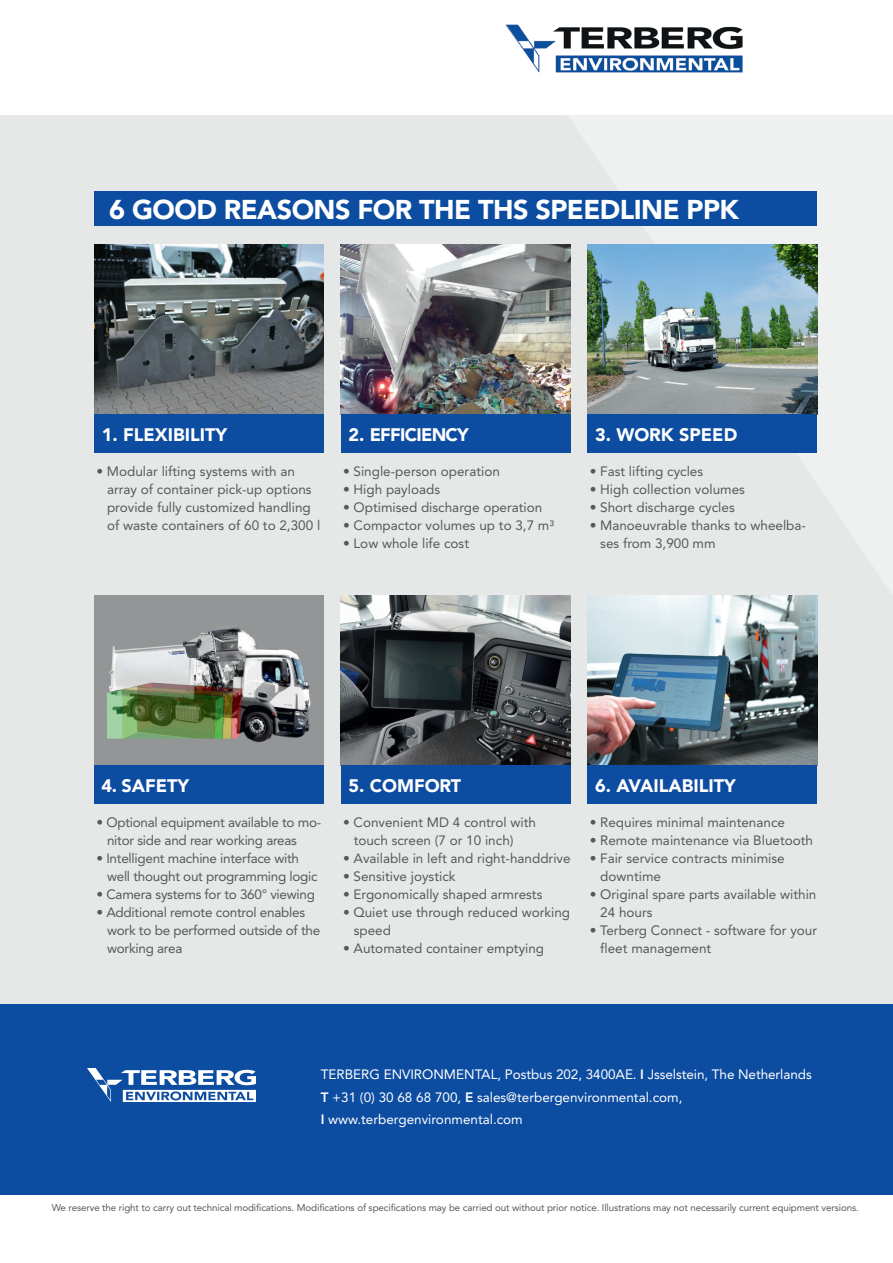
<style>
.page{position:relative;width:893px;height:1263px;background:#fff}
.page>*{position:absolute;margin:0;border:0;box-sizing:border-box;transform-origin:0 0}
.t1{font:900 27px "Avenir LT Pro";letter-spacing:-.02em;color:#fff}
.t2{font:900 18px "Avenir LT Pro";color:#fff}
.t3{font:900 18px "Avenir LT Pro";letter-spacing:-.04em;color:#fff}
.t4{font:13.5px/18px "Avenir LT Pro";color:#57585a}
.t5{font:13.5px/18px "Avenir LT Pro";letter-spacing:-.02em;color:#57585a}
.t6{font:13.5px/22.5px "Avenir LT Pro";color:#fff}
.t7{font:9.75px "Avenir LT Pro";letter-spacing:-.01em;color:#57585a}
.s1{font-weight:800}
</style>
<div class="page">
<div style="left:0;top:1003px;width:893px;height:192px;background:#0d4da1"></div>
<div style="left:0;top:115px;width:893px;height:888px;background:#e5e8e7"></div>
<svg style="left:505px;top:24px;width:238px;height:49px"></svg>
<svg style="left:567px;top:225px;width:251px;height:371px"></svg>
<img style="left:94px;top:244px;width:230px;height:171px">
<img style="left:341px;top:244px;width:230px;height:171px">
<img style="left:588px;top:244px;width:229px;height:171px">
<img style="left:94px;top:595px;width:230px;height:170px">
<img style="left:341px;top:595px;width:230px;height:170px">
<img style="left:588px;top:595px;width:229px;height:170px">
<div style="left:94px;top:415px;width:230px;height:38px;background:#0d4da1"></div>
<div style="left:341px;top:415px;width:230px;height:38px;background:#0d4da1"></div>
<div style="left:588px;top:415px;width:229px;height:38px;background:#0d4da1"></div>
<div style="left:94px;top:765px;width:230px;height:39px;background:#0d4da1"></div>
<div style="left:341px;top:765px;width:230px;height:39px;background:#0d4da1"></div>
<div style="left:588px;top:765px;width:229px;height:39px;background:#0d4da1"></div>
<div style="left:94px;top:191px;width:723px;height:34px;background:#0d4da1"></div>
<img style="left:88px;top:1068px;width:167px;height:34px">
<img style="left:506px;top:25px;width:237px;height:47px">
<h1 class="t1" style="left:109px;top:193px;width:631px">6 GOOD REASONS FOR THE THS SPEEDLINE PPK</h1>
<h2 class="t2" style="left:102px;top:424px;width:127px">1. FLEXIBILITY</h2>
<p class="t4" style="left:107px;top:462px;width:215px;text-indent:-11px">• Modular lifting systems with an array of container pick-up options provide fully customized handling of waste containers of 60 to 2,300 l</p>
<h2 class="t3" style="left:348px;top:424px;width:122px">2. EFFICIENCY</h2>
<p class="t4" style="left:343px;top:462px;width:158px">• Single-person operation</p>
<p class="t4" style="left:343px;top:480px;width:99px">• High payloads</p>
<p class="t4" style="left:343px;top:498px;width:201px">• Optimised discharge operation</p>
<p class="t4" style="left:343px;top:516px;width:213px">• Compactor volumes up to 3,7 m³</p>
<p class="t4" style="left:343px;top:534px;width:128px">• Low whole life cost</p>
<h2 class="t2" style="left:595px;top:424px;width:144px">3. WORK SPEED</h2>
<p class="t4" style="left:590px;top:462px;width:115px">• Fast lifting cycles</p>
<p class="t4" style="left:590px;top:480px;width:157px">• High collection volumes</p>
<p class="t4" style="left:590px;top:498px;width:147px">• Short discharge cycles</p>
<p class="t4" style="left:600px;top:516px;width:207px;text-indent:-11px">• Manoeuvrable thanks to wheelba&shy;ses from 3,900 mm</p>
<h2 class="t2" style="left:101px;top:775px;width:89px">4. SAFETY</h2>
<p class="t5" style="left:107px;top:813px;width:216px;text-indent:-11px">• Optional equipment available to mo&shy;nitor side and rear working areas</p>
<p class="t5" style="left:107px;top:849px;width:212px;text-indent:-11px">• Intelligent machine interface with well thought out programming logic</p>
<p class="t5" style="left:96px;top:885px;width:220px">• Camera systems for to 360° viewing</p>
<p class="t5" style="left:107px;top:903px;width:215px;text-indent:-11px">• Additional remote control enables work to be performed outside of the working area</p>
<h2 class="t2" style="left:348px;top:775px;width:114px">5. COMFORT</h2>
<p class="t4" style="left:354px;top:813px;width:184px;text-indent:-11px">• Convenient MD 4 control with touch screen (7 or 10 inch)</p>
<p class="t4" style="left:343px;top:849px;width:229px">• Available in left and right-handdrive</p>
<p class="t4" style="left:343px;top:867px;width:114px">• Sensitive joystick</p>
<p class="t4" style="left:343px;top:885px;width:201px">• Ergonomically shaped armrests</p>
<p class="t4" style="left:354px;top:903px;width:218px;text-indent:-11px">• Quiet use through reduced working speed</p>
<p class="t4" style="left:343px;top:939px;width:203px">• Automated container emptying</p>
<h2 class="t2" style="left:595px;top:775px;width:142px">6. AVAILABILITY</h2>
<p class="t4" style="left:590px;top:813px;width:197px">• Requires minimal maintenance</p>
<p class="t4" style="left:590px;top:831px;width:225px">• Remote maintenance via Bluetooth</p>
<p class="t4" style="left:600px;top:849px;width:186px;text-indent:-11px">• Fair service contracts minimise downtime</p>
<p class="t4" style="left:600px;top:885px;width:218px;text-indent:-11px">• Original spare parts available within<br>24 hours</p>
<p class="t4" style="left:600px;top:921px;width:218px;text-indent:-11px">• Terberg Connect - software for your fleet management</p>
<p class="t6" style="left:321px;top:1063px;width:493px">TERBERG ENVIRONMENTAL, Postbus 202, 3400AE. <span class="s1">I</span> Jsselstein, The Netherlands<br><span class="s1">T</span> +31 (0) 30 68 68 700, <span class="s1">E</span> sales@terbergenvironmental.com,<br><span class="s1">I</span> www.terbergenvironmental.com</p>
<p class="t7" style="left:52px;top:1201px;width:809px">We reserve the right to carry out technical modifications. Modifications of specifications may be carried out without prior notice. Illustrations may not necessarily current equipment versions.</p>
</div>
